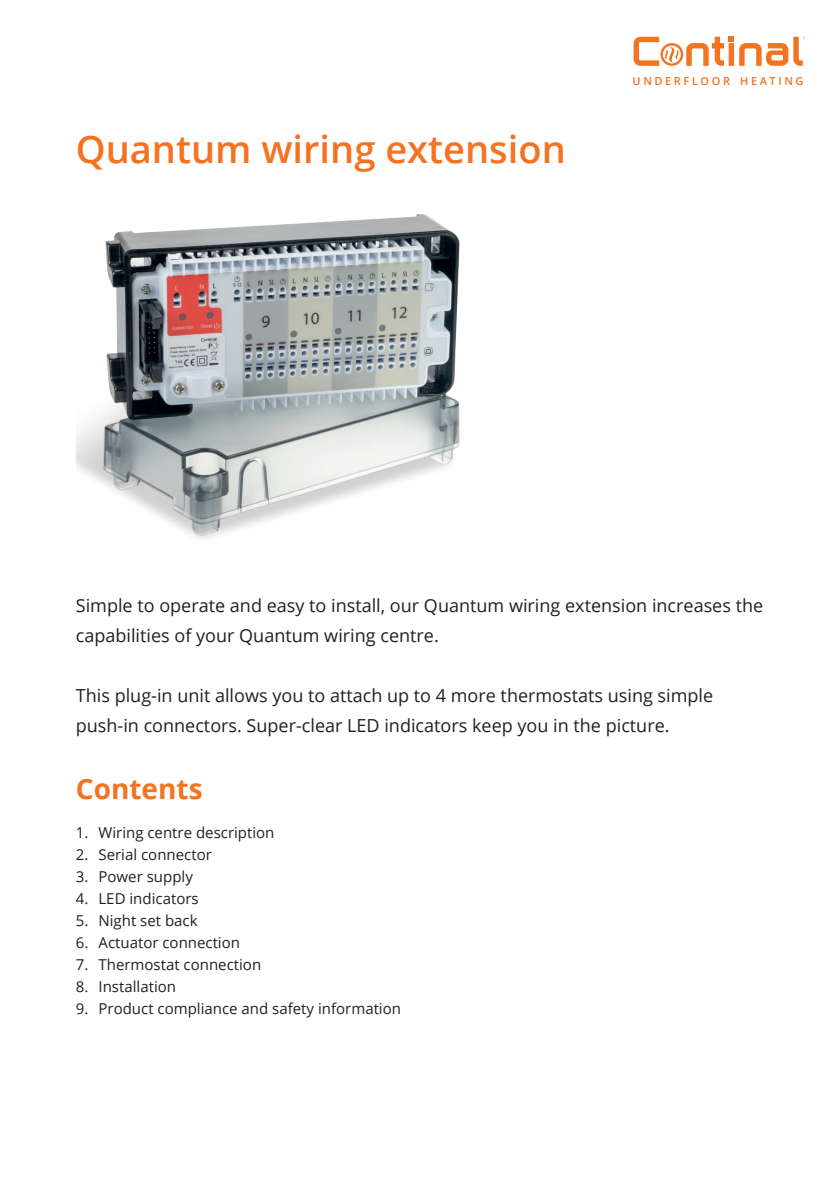
<style>
.page{position:relative;width:840px;height:1191px;background:#fff}
.page>*{position:absolute;margin:0;border:0;box-sizing:border-box;transform-origin:0 0}
.t1{font:600 38px "Open Sans";color:#f47321}
.t2{font:700 28px "Open Sans";color:#f47321}
.t3{font:18px/30px "Open Sans";color:#231f20}
.t4{font:15px "Open Sans";color:#231f20}
.t5{font:600 11px "Open Sans";letter-spacing:.235em;color:#f37321}
</style>
<div class="page">
<svg style="left:633px;top:37px;width:154px;height:29px"></svg>
<svg style="left:793px;top:37px;width:11px;height:29px"></svg>
<img style="left:76px;top:214px;width:384px;height:325px">
<p class="t1" style="left:76px;top:123px;width:491px">Quantum wiring extension</p>
<p class="t5" style="left:632px;top:74px;width:172px">UNDERFLOOR HEATING</p>
<p class="t3" style="left:76px;top:589px;width:688px">Simple to operate and easy to install, our Quantum wiring extension increases the capabilities of your Quantum wiring centre.</p>
<p class="t3" style="left:76px;top:679px;width:638px">This plug-in unit allows you to attach up to 4 more thermostats using simple push-in connectors. Super-clear LED indicators keep you in the picture.</p>
<p class="t2" style="left:76px;top:769px;width:128px">Contents</p>
<p class="t4" style="left:76px;top:822px;width:200px">1. Wiring centre description</p>
<p class="t4" style="left:76px;top:844px;width:137px">2. Serial connector</p>
<p class="t4" style="left:76px;top:866px;width:118px">3. Power supply</p>
<p class="t4" style="left:76px;top:888px;width:124px">4. LED indicators</p>
<p class="t4" style="left:76px;top:910px;width:123px">5. Night set back</p>
<p class="t4" style="left:76px;top:932px;width:166px">6. Actuator connection</p>
<p class="t4" style="left:76px;top:954px;width:187px">7. Thermostat connection</p>
<p class="t4" style="left:76px;top:976px;width:102px">8. Installation</p>
<p class="t4" style="left:76px;top:998px;width:326px">9. Product compliance and safety information</p>
</div>
